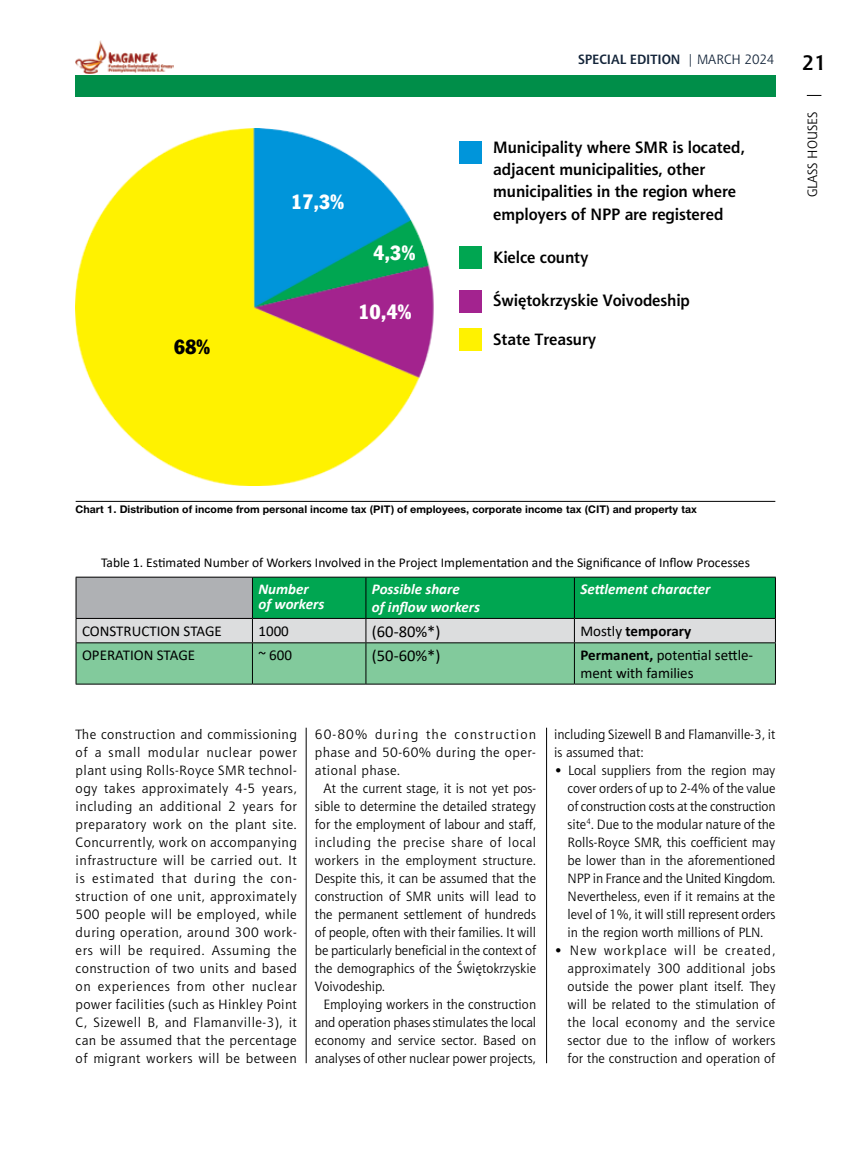
<style>
.page{position:relative;width:851px;height:1149px;background:#fff}
.page>*{position:absolute;margin:0;border:0;box-sizing:border-box;transform-origin:0 0}
.t1{font:700 21px "Aerton TTEFN";color:#000}
.t2{font:20.25px "Frank Goth Cn EU";color:#fff}
.t3{font:20.25px "Frank Goth Cn EU";color:#000}
.t4{font:700 16.5px/22px "Aerton EFN";color:#000}
.t5{font:16.5px "Calibri";color:#000}
.t6{font:15px/18px "Calibri";color:#000}
.t7{font:italic 700 15px/15px "Calibri";color:#fff}
.t8{font:700 15px "Calibri";color:#000}
.t9{font:13.5px/18px "Aerton EFN";letter-spacing:.005em;color:#000;text-align:justify}
.t10{font:13.5px "Calibri";color:#000}
.t11{font:700 13.5px "Aerton TTEFN";color:#132439}
.t12{font:13.5px "Aerton TTEFN";color:#000}
.t13{font:700 10.5px "Switzer EFN";color:#000}
.s1{font-weight:400}
.s2{font-weight:700}
</style>
<div class="page">
<div style="left:75px;top:75px;width:700px;height:21px;background:#008e49"></div>
<svg style="left:806px;top:95px;width:15px;height:1px"></svg>
<img style="left:75px;top:40px;width:98px;height:33px">
<img style="left:76px;top:128px;width:358px;height:357px">
<div style="left:458px;top:141px;width:23px;height:23px;background:#0095da"></div>
<div style="left:458px;top:246px;width:23px;height:23px;background:#00a651"></div>
<div style="left:458px;top:289px;width:23px;height:23px;background:#a3238f"></div>
<div style="left:458px;top:327px;width:23px;height:23px;background:#fff200"></div>
<hr style="left:76px;top:501px;width:699px;height:1px;background:#000">
<hr style="left:76px;top:576px;width:176px;height:1px;background:#000">
<hr style="left:252px;top:576px;width:114px;height:1px;background:#000">
<hr style="left:366px;top:576px;width:208px;height:1px;background:#000">
<hr style="left:574px;top:576px;width:201px;height:1px;background:#000">
<svg style="left:76px;top:577px;width:700px;height:107px;background:#71bc93"></svg>
<hr style="left:76px;top:642px;width:176px;height:1px;background:#000">
<hr style="left:76px;top:643px;width:1px;height:40px;background:#000">
<hr style="left:252px;top:642px;width:114px;height:1px;background:#000">
<hr style="left:252px;top:643px;width:1px;height:40px;background:#000">
<hr style="left:366px;top:642px;width:208px;height:1px;background:#000">
<hr style="left:365px;top:643px;width:1px;height:40px;background:#000">
<hr style="left:574px;top:642px;width:201px;height:1px;background:#000">
<hr style="left:574px;top:643px;width:1px;height:40px;background:#000">
<hr style="left:775px;top:643px;width:1px;height:40px;background:#000">
<hr style="left:76px;top:683px;width:176px;height:1px;background:#000">
<hr style="left:252px;top:683px;width:114px;height:1px;background:#000">
<hr style="left:366px;top:683px;width:208px;height:1px;background:#000">
<hr style="left:574px;top:683px;width:201px;height:1px;background:#000">
<hr style="left:306px;top:727px;width:1px;height:335px;background:#000">
<hr style="left:546px;top:727px;width:1px;height:335px;background:#000">
<h2 class="t3" style="left:174px;top:334px;width:38px">68%</h2>
<h2 class="t2" style="left:291px;top:189px;width:55px">17,3%</h2>
<h2 class="t2" style="left:373px;top:240px;width:43px">4,3%</h2>
<h2 class="t2" style="left:358px;top:298px;width:55px">10,4%</h2>
<p class="t11" style="left:578px;top:51px;width:198px">SPECIAL EDITION <span class="s1">| MARCH 2024</span></p>
<p class="t4" style="left:493px;top:136px;width:253px">Municipality where SMR is located, adjacent municipalities, other municipalities in the region where employers of NPP are registered</p>
<p class="t4" style="left:493px;top:246px;width:97px">Kielce county</p>
<p class="t4" style="left:493px;top:289px;width:198px">Świętokrzyskie Voivodeship</p>
<p class="t4" style="left:493px;top:327px;width:104px">State Treasury</p>
<h1 class="t1" style="left:801px;top:50px;width:26px">21</h1>
<p class="t12" style="left:804px;top:197px;width:87px;rotate:-90deg">GLASS HOUSES</p>
<p class="t13" style="left:76px;top:503px;width:622px">Chart 1. Distribution of income from personal income tax (PIT) of employees, corporate income tax (CIT) and property tax</p>
<p class="t10" style="left:101px;top:553px;width:650px">Table 1. Estimated Number of Workers Involved in the Project Implementation and the Significance of Inflow Processes</p>
<p class="t7" style="left:258px;top:581px;width:67px">Number of workers</p>
<p class="t7" style="left:372px;top:579px;width:110px;line-height:18px">Possible share<br>of inflow workers</p>
<p class="t7" style="left:580px;top:581px;width:132px">Settlement character</p>
<p class="t6" style="left:82px;top:621px;width:141px">CONSTRUCTION STAGE</p>
<p class="t6" style="left:258px;top:621px;width:32px">1000</p>
<p class="t5" style="left:372px;top:619px;width:70px">(60-80%*)</p>
<p class="t8" style="left:580px;top:620px;width:112px"><span class="s1">Mostly</span> temporary</p>
<p class="t6" style="left:82px;top:645px;width:115px">OPERATION STAGE</p>
<p class="t6" style="left:258px;top:645px;width:35px">~ 600</p>
<p class="t5" style="left:372px;top:644px;width:70px">(50-60%*)</p>
<p class="t6" style="left:580px;top:645px;width:174px"><span class="s2">Permanent,</span> potential settle&shy;ment with families</p>
<p class="t9" style="left:76px;top:724px;width:223px">The construction and commissioning of a small modular nuclear power plant using Rolls-Royce SMR technol&shy;ogy takes approximately 4-5 years, including an additional 2 years for preparatory work on the plant site.<br>Concurrently, work on accompanying infrastructure will be carried out. It is estimated that during the con&shy;struction of one unit, approximately 500 people will be employed, while during operation, around 300 work&shy;ers will be required. Assuming the construction of two units and based on experiences from other nuclear power facilities (such as Hinkley Point C, Sizewell B, and Flamanville-3), it can be assumed that the percentage of migrant workers will be between</p>
<p class="t9" style="left:315px;top:724px;width:223px">60-80% during the construction phase and 50-60% during the oper&shy;ational phase.</p>
<p class="t9" style="left:315px;top:778px;width:223px;text-indent:9px">At the current stage, it is not yet pos&shy;sible to determine the detailed strategy for the employment of labour and staff, including the precise share of local workers in the employment structure.<br>Despite this, it can be assumed that the construction of SMR units will lead to the permanent settlement of hundreds of people, often with their families. It will be particularly beneficial in the context of the demographics of the Świętokrzyskie Voivodeship.</p>
<p class="t9" style="left:315px;top:994px;width:223px;text-indent:9px">Employing workers in the construction and operation phases stimulates the local economy and service sector. Based on analyses of other nuclear power projects,</p>
<p class="t9" style="left:554px;top:724px;width:223px">including Sizewell B and Flamanville-3, it is assumed that:</p>
<p class="t9" style="left:567px;top:760px;width:209px;text-indent:-14px">• Local suppliers from the region may cover orders of up to 2-4% of the value of construction costs at the construction site<sup>4</sup>. Due to the modular nature of the Rolls-Royce SMR, this coefficient may be lower than in the aforementioned NPP in France and the United Kingdom.<br>Nevertheless, even if it remains at the level of 1%, it will still represent orders in the region worth millions of PLN.</p>
<p class="t9" style="left:567px;top:940px;width:209px;text-indent:-14px">• New workplace will be created, approximately 300 additional jobs outside the power plant itself. They will be related to the stimulation of the local economy and the service sector due to the inflow of workers for the construction and operation of</p>
</div>
